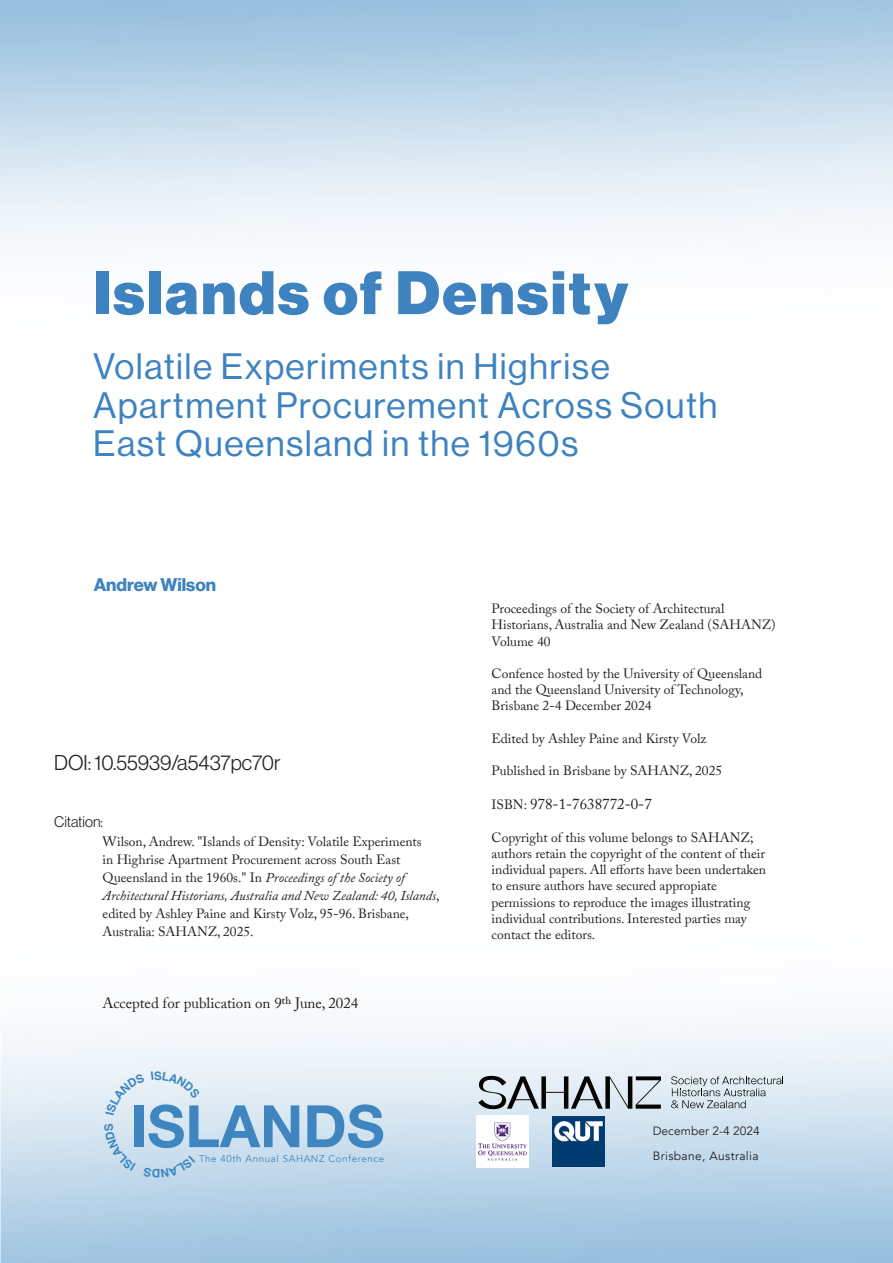
<style>
.page{position:relative;width:893px;height:1263px;background:#fff}
.page>*{position:absolute;margin:0;border:0;box-sizing:border-box;transform-origin:0 0}
.Subtitle{font:60px "N Haas Grotesk DS Pro 95 Blk";letter-spacing:.04em;color:#3e82c0}
.t1{font:700 58.5px "Helvetica Neue";color:#3f86c1}
.t2{font:36px/38.8px "N Haas Grotesk DS Pro 55 Rg";letter-spacing:.04em;color:#3e82c0}
.t3{font:21px "N Haas Grotesk DS Pro 45 Lt";color:#231f20}
.Author_Name{font:18px "N Haas Grotesk DS Pro 75 Bd";color:#3e82c0}
.t4{font:15px "Adobe Caslon Pro";color:#231f20}
.t5{font:15px "N Haas Grotesk DS Pro 45 Lt";color:#231f20}
.t6{font:13.5px/16.2px "Adobe Caslon Pro";color:#231f20}
.t7{font:12px/25px "Avenir";letter-spacing:.03em;color:#231f20}
.t8{font:700 11.7px "Helvetica";color:#3a86c1}
.t9{font:9.75px "Avenir";letter-spacing:.06em;color:#3e86c1}
.s1{font-style:italic}
.s2{font-size:13.5px}
</style>
<div class="page">
<img style="left:0;top:1017px;width:893px;height:246px">
<img style="left:477px;top:1116px;width:52px;height:52px">
<img style="left:553px;top:1116px;width:51px;height:51px">
<svg style="left:478px;top:1075px;width:183px;height:35px;background:#a3acb2"></svg>
<svg style="left:671px;top:1076px;width:113px;height:33px;background:#c0cad2"></svg>
<div style="left:106px;top:1073px;width:39px;height:42px;background:#e4eff6"></div>
<svg style="left:151px;top:1071px;width:3px;height:9px"></svg>
<svg style="left:162px;top:1071px;width:39px;height:27px"></svg>
<svg style="left:143px;top:1156px;width:52px;height:22px"></svg>
<svg style="left:104px;top:1124px;width:32px;height:47px;background:#cfe1ef"></svg>
<p class="Subtitle" style="left:93px;top:258px;width:536px">Islands of Density</p>
<p class="t2" style="left:93px;top:347px;width:626px">Volatile Experiments in Highrise<br>Apartment Procurement Across South<br>East Queensland in the 1960s</p>
<p class="Author_Name" style="left:94px;top:574px;width:124px">Andrew Wilson</p>
<h3 class="t3" style="left:54px;top:751px;width:228px">DOI: 10.55939/a5437pc70r</h3>
<p class="t5" style="left:54px;top:814px;width:50px">Citation:</p>
<p class="t6" style="left:103px;top:832px;width:339px;line-height:18px">Wilson, Andrew. "Islands of Density: Volatile Experiments<br>in Highrise Apartment Procurement across South East Queensland in the 1960s." In <span class="s1">Proceedings of the Society of Architectural Historians, Australia and New Zealand: 40, Islands</span>, edited by Ashley Paine and Kirsty Volz, 95-96. Brisbane, Australia: SAHANZ, 2025.</p>
<p class="t4" style="left:102px;top:994px;width:258px">Accepted for publication on 9th June, 2024</p>
<p class="t8" style="left:154px;top:1068px;width:9px">S</p>
<h2 class="t1" style="left:130px;top:1080px;width:256px">ISLANDS</h2>
<p class="t9" style="left:199px;top:1153px;width:187px">The 40th Annual SAHANZ Conference</p>
<p class="t6" style="left:492px;top:600px;width:286px">Proceedings of the Society of Architectural<br>Historians, Australia and New Zealand (SAHANZ)<br>Volume 40</p>
<p class="t6" style="left:492px;top:665px;width:272px">Confence hosted by the University of Queensland and the Queensland University of Technology,<br>Brisbane 2-4 December 2024</p>
<p class="t6" style="left:492px;top:730px;width:216px">Edited by Ashley Paine and Kirsty Volz</p>
<p class="t6" style="left:492px;top:762px;width:232px">Published in Brisbane by SAHANZ, 2025</p>
<p class="t4" style="left:492px;top:795px;width:162px"><span class="s2">ISBN:</span> 978-1-7638772-0-7</p>
<p class="t6" style="left:492px;top:829px;width:276px">Copyright of this volume belongs to SAHANZ; authors retain the copyright of the content of their individual papers. All efforts have been undertaken to ensure authors have secured appropiate permissions to reproduce the images illustrating individual contributions. Interested parties may contact the editors.</p>
<p class="t7" style="left:653px;top:1118px;width:108px">December 2-4 2024<br>Brisbane, Australia</p>
</div>
